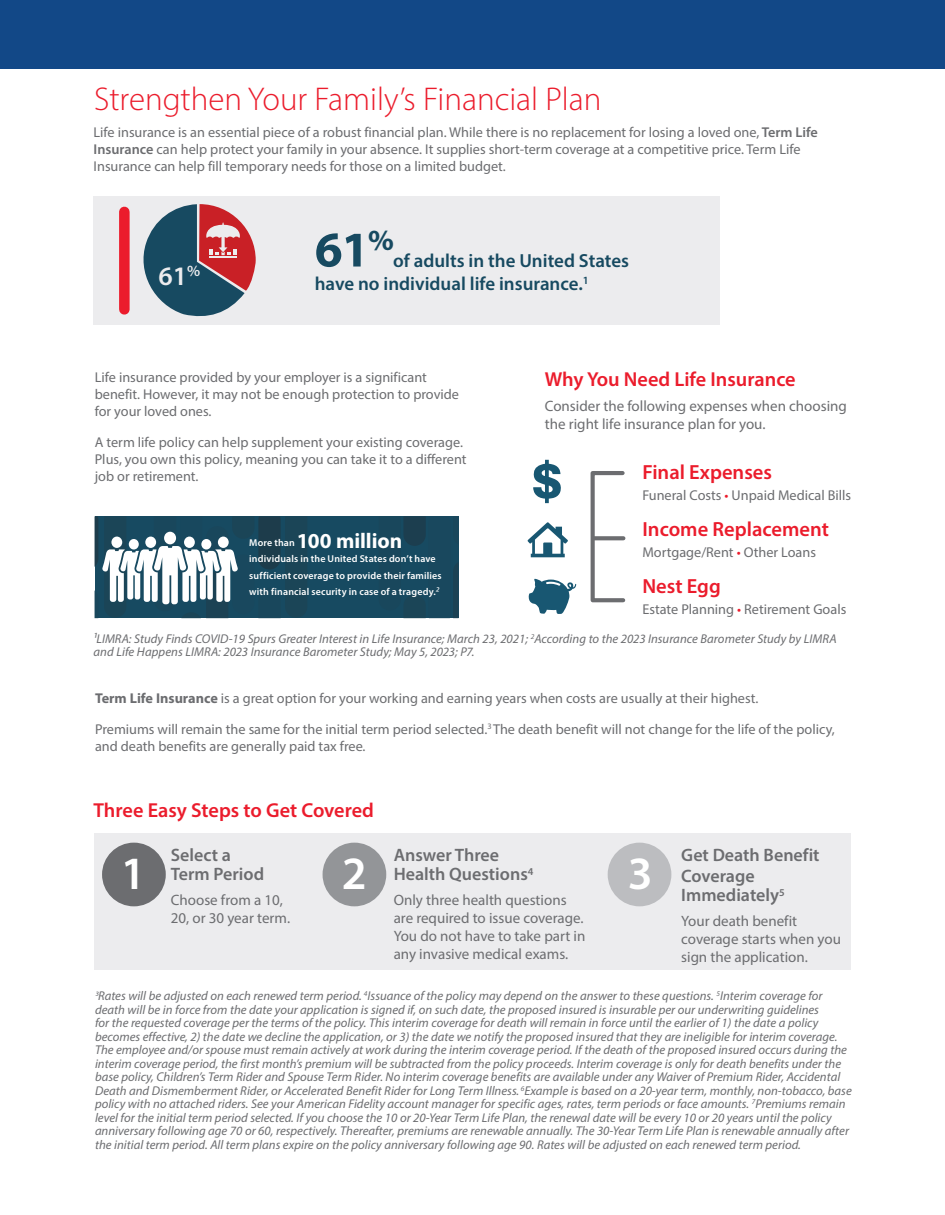
<style>
.page{position:relative;width:945px;height:1215px;background:#fff}
.page>*{position:absolute;margin:0;border:0;box-sizing:border-box;transform-origin:0 0}
.t1{font:700 50.25px "Myriad Pro";color:#174a61}
.t2{font:600 46.5px "Myriad Pro";color:#fff}
.t3{font:300 33px "Myriad Pro";color:#eb1c2c}
.t4{font:600 26.85px "Myriad Pro";color:#ececee}
.t5{font:700 21.45px "Myriad Pro";letter-spacing:-.005em;color:#fff}
.t6{font:600 20.55px "Myriad Pro";color:#eb1c2c}
.t7{font:600 20.25px "Myriad Pro";color:#eb1c2c}
.t8{font:600 18.9px/23.7px "Myriad Pro";color:#174a61}
.t9{font:600 18px/19.5px "Myriad Pro";color:#6c6d70}
.t10{font:600 15.6px "Myriad Pro";color:#ececee}
.t11{font:15px/18px "Myriad Pro";color:#6c6d70}
.t12{font:14.25px/17.2px "Myriad Pro";color:#6c6d70}
.t13{font:italic 12.75px/13.5px "Myriad Pro";color:#6c6d70}
.t14{font:600 11.1px "Myriad Pro";color:#174a61}
.t15{font:600 10.05px/16.5px "Myriad Pro";letter-spacing:.015em;color:#fff}
.s1{font-weight:600}
.s2{font-weight:600;font-size:10.05px}
.s3{font-weight:400;font-style:italic;font-size:10.95px}
.s4{color:#ec1b2b}
.s5{font-weight:700}
.s6{font-size:10.5px}
</style>
<div class="page">
<div style="left:0;top:0;width:945px;height:68px;background:#124887"></div>
<div style="left:94px;top:833px;width:756px;height:137px;background:#ececee"></div>
<div style="left:102px;top:843px;width:64px;height:63px;background:#6c6d70;border-radius:50%"></div>
<div style="left:323px;top:843px;width:63px;height:63px;background:#939598;border-radius:50%"></div>
<div style="left:608px;top:843px;width:63px;height:63px;background:#bcbdc0;border-radius:50%"></div>
<div style="left:94px;top:196px;width:626px;height:128px;background:#ececee"></div>
<div style="left:119px;top:212px;width:11px;height:97px;background:#eb1c2c"></div>
<svg style="left:143px;top:204px;width:113px;height:113px"></svg>
<div style="left:95px;top:516px;width:364px;height:102px;background:#174a61"></div>
<svg style="left:404px;top:516px;width:54px;height:102px"></svg>
<svg style="left:95px;top:516px;width:186px;height:102px"></svg>
<div style="left:164px;top:532px;width:12px;height:12px;background:#fff;border-radius:50%"></div>
<svg style="left:528px;top:522px;width:40px;height:35px"></svg>
<svg style="left:528px;top:579px;width:48px;height:35px"></svg>
<svg style="left:590px;top:471px;width:36px;height:132px"></svg>
<svg style="left:533px;top:460px;width:28px;height:43px"></svg>
<h3 class="t3" style="left:94px;top:79px;width:509px">Strengthen Your Family’s Financial Plan</h3>
<p class="t12" style="left:94px;top:123px;width:726px">Life insurance is an essential piece of a robust financial plan. While there is no replacement for losing a loved one, <span class="s1">Term Life<br>Insurance</span> can help protect your family in your absence. It supplies short-term coverage at a competitive price. Term Life<br>Insurance can help fill temporary needs for those on a limited budget.</p>
<h1 class="t1" style="left:315px;top:217px;width:81px">61<sup>%</sup></h1>
<h3 class="t8" style="left:315px;top:248px;width:316px;text-indent:78px">of adults in the United States have no individual life insurance.</h3>
<p class="t10" style="left:187px;top:261px;width:15px">%</p>
<h3 class="t4" style="left:158px;top:259px;width:30px">61</h3>
<p class="t14" style="left:583px;top:273px;width:7px">1</p>
<p class="t12" style="left:95px;top:368px;width:366px">Life insurance provided by your employer is a significant benefit. However, it may not be enough protection to provide for your loved ones.</p>
<p class="t12" style="left:95px;top:433px;width:373px">A term life policy can help supplement your existing coverage.<br>Plus, you own this policy, meaning you can take it to a different job or retirement.</p>
<h3 class="t5" style="left:249px;top:527px;width:155px"><span class="s2">More than</span> 100 million</h3>
<p class="t15" style="left:249px;top:551px;width:194px">individuals in the United States don’t have sufficient coverage to provide their families with financial security in case of a tragedy.<span class="s3">2</span></p>
<h3 class="t7" style="left:545px;top:366px;width:252px">Why You Need Life Insurance</h3>
<p class="t11" style="left:545px;top:397px;width:304px">Consider the following expenses when choosing the right life insurance plan for you.</p>
<h3 class="t6" style="left:642px;top:459px;width:131px">Final Expenses</h3>
<p class="t12" style="left:642px;top:486px;width:210px">Funeral Costs <span class="s4">•</span> Unpaid Medical Bills</p>
<h3 class="t6" style="left:642px;top:516px;width:188px">Income Replacement</h3>
<p class="t12" style="left:642px;top:543px;width:175px">Mortgage/Rent <span class="s4">•</span> Other Loans</p>
<h3 class="t6" style="left:642px;top:573px;width:80px">Nest Egg</h3>
<p class="t12" style="left:642px;top:600px;width:205px">Estate Planning <span class="s4">•</span> Retirement Goals</p>
<p class="t13" style="left:94px;top:632px;width:745px">1LIMRA: Study Finds COVID-19 Spurs Greater Interest in Life Insurance; March 23, 2 02 1; <sup>2</sup>According to the 2023 Insurance Barometer Study by LIMRA and Life Happens LIMRA: 2023 Insurance Barometer Study; May 5, 2023; P7.</p>
<p class="t12" style="left:95px;top:683px;width:741px;line-height:30.8px"><span class="s5">Term Life Insurance</span> is a great option for your working and earning years when costs are usually at their highest.<br>Premiums will remain the same for the initial term period selected.<sup>3</sup> The death benefit will not change for the life of the policy,</p>
<p class="t12" style="left:95px;top:738px;width:272px">and death benefits are generally paid tax free.</p>
<h3 class="t7" style="left:94px;top:797px;width:282px">Three Easy Steps to Get Covered</h3>
<h3 class="t9" style="left:171px;top:845px;width:95px">Select a<br>Term Period</h3>
<p class="t11" style="left:171px;top:891px;width:121px">Choose from a 10,<br>20, or 30 year term.</p>
<h3 class="t9" style="left:394px;top:845px;width:141px">Answer Three<br>Health Questions<sup>4</sup></h3>
<p class="t11" style="left:394px;top:891px;width:193px">Only three health questions are required to issue coverage.<br>You do not have to take part in any invasive medical exams.</p>
<h2 class="t2" style="left:121px;top:844px;width:26px">1</h2>
<h2 class="t2" style="left:342px;top:844px;width:26px">2</h2>
<h2 class="t2" style="left:628px;top:844px;width:26px">3</h2>
<h3 class="t9" style="left:681px;top:844px;width:140px;line-height:20.2px">Get Death Benefit<br>Coverage<br>Immediately<sup>5</sup></h3>
<p class="t11" style="left:681px;top:912px;width:161px">Your death benefit coverage starts when you sign the application.</p>
<p class="t13" style="left:95px;top:989px;width:758px"><span class="s6">3</span>Rates will be adjusted on each renewed term period. <sup>4</sup>Issuance of the policy may depend on the answer to these questions. <sup>5</sup>Interim coverage for death will be in force from the date your application is signed if, on such date, the proposed insured is insurable per our underwriting guidelines<br>for the requested coverage per the terms of the policy. This interim coverage for death will remain in force until the earlier of 1) the date a policy becomes effective, 2) the date we decline the application, or 3) the date we notify the proposed insured that they are ineligible for interim coverage.<br>The employee and/or spouse must remain actively at work during the interim coverage period. If the death of the proposed insured occurs during the interim coverage period, the first month’s premium will be subtracted from the policy proceeds. Interim coverage is only for death benefits under the base policy, Children’s Term Rider and Spouse Term Rider. No interim coverage benefits are available under any Waiver of Premium Rider, Accidental Death and Dismemberment Rider, or Accelerated Benefit Rider for Long Term Illness. <sup>6</sup>Example is based on a 20-year term, monthly, non-tobacco, base policy with no attached riders. See your American Fidelity account manager for specific ages, rates, term periods or face amounts. <sup>7</sup>Premiums remain level for the initial term period selected. If you choose the 10 or 20-Year Term Life Plan, the renewal date will be every 10 or 20 years until the policy anniversary following age 70 or 60, respectively. Thereafter, premiums are renewable annually. The 30-Year Term Life Plan is renewable annually after the initial term period. All term plans expire on the policy anniversary following age 90. Rates will be adjusted on each renewed term period.</p>
</div>
